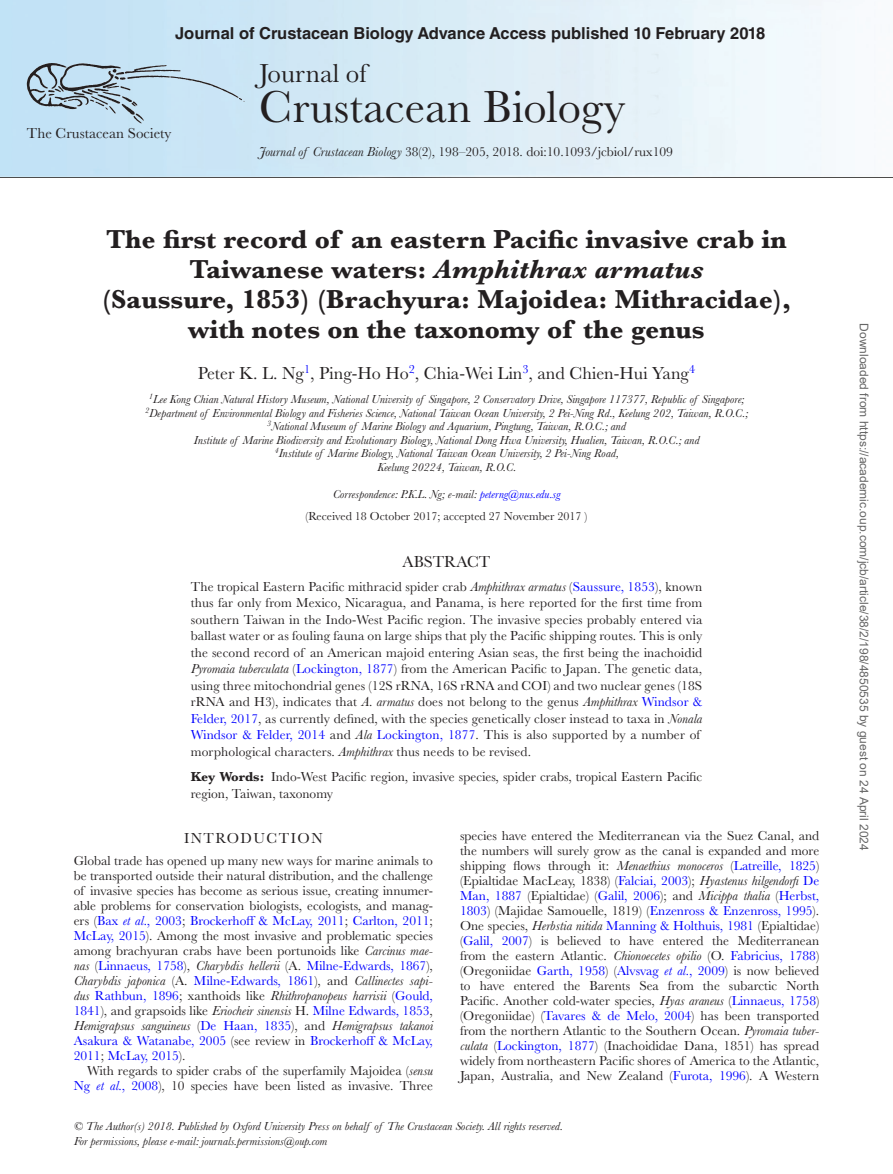
<style>
.page{position:relative;width:893px;height:1174px;background:#fff}
.page>*{position:absolute;margin:0;border:0;box-sizing:border-box;transform-origin:0 0}
.t1{font:46.5px "Baskerville MT Std";color:#231f20}
.t2{font:700 27px/30px "Baskerville MT Std";color:#231f20;text-align:center}
.t3{font:27px "Baskerville MT Std";color:#231f20}
.t4{font:18px "Baskerville MT Std";color:#231f20}
.t5{font:700 16.5px "Helvetica LT Std";color:#231f20}
.t6{font:16.5px "Baskerville MT Std";color:#231f20}
.t7{font:15px "Baskerville MT Std";color:#242021}
.t8{font:15px "Baskerville MT Std";letter-spacing:.1em;color:#231f20}
.t9{font:13.5px/15px "Baskerville MT Std";letter-spacing:.01em;color:#231f20}
.t10{font:italic 12px/13.5px "Baskerville MT Std";color:#231f20}
.t11{font:12px/22.5px "Baskerville MT Std";color:#231f20;text-align:center}
.t12{font:12px "Arial";color:#666}
.s1{font-style:italic}
.s2{font-style:italic;color:#00f}
.s3{color:#00f}
.s4{font-weight:700}
</style>
<div class="page">
<img style="left:0;top:0;width:893px;height:178px">
<svg style="left:27px;top:63px;width:218px;height:60px;background:#b4ccdc"></svg>
<p class="t5" style="left:175px;top:23px;width:592px">Journal of Crustacean Biology Advance Access published 10 February 2018</p>
<h2 class="t3" style="left:259px;top:58px;width:109px">Journal of</h2>
<h1 class="t1" style="left:259px;top:80px;width:367px">Crustacean Biology</h1>
<p class="t9" style="left:259px;top:144px;width:415px"><span class="s1">Journal of Crustacean Biology</span> 38(2), 198–205, 2018. doi:10.1093/jcbiol/rux109</p>
<p class="t7" style="left:27px;top:124px;width:146px">The Crustacean Society</p>
<h2 class="t2" style="left:102px;top:225px;width:691px">The first record of an eastern Pacific invasive crab in Taiwanese waters: <span class="s1">Amphithrax armatus<br></span>(Saussure, 1853) (Brachyura: Majoidea: Mithracidae), with notes on the taxonomy of the genus</h2>
<h3 class="t4" style="left:198px;top:363px;width:499px">Peter K. L. Ng<sup>1</sup>, Ping-Ho Ho<sup>2</sup>, Chia-Wei Lin<sup>3</sup>, and Chien-Hui Yang<sup>4</sup></h3>
<p class="t10" style="left:145px;top:392px;width:604px;text-align:center"><sup>1</sup>Lee Kong Chian Natural History Museum, National University of Singapore, 2 Conservatory Drive, Singapore 117377, Republic of Singapore; <sup>2</sup>Department of Environmental Biology and Fisheries Science, National Taiwan Ocean University, 2 Pei-Ning Rd., Keelung 202, Taiwan, R.O.C.; <sup>3</sup>National Museum of Marine Biology and Aquarium, Pingtung, Taiwan, R.O.C.; and<br>Institute of Marine Biodiversity and Evolutionary Biology, National Dong Hwa University, Hualien, Taiwan, R.O.C.; and<br><sup>4</sup>Institute of Marine Biology, National Taiwan Ocean University, 2 Pei-Ning Road,<br>Keelung 20224, Taiwan, R.O.C.</p>
<p class="t11" style="left:305px;top:482px;width:283px"><span class="s1">Correspondence: P.K.L. Ng; e-mail:</span> <span class="s2">peterng@nus.edu.sg<br></span>(Received 18 October 2017; accepted 27 November 2017 )</p>
<p class="t6" style="left:403px;top:551px;width:89px">ABSTRACT</p>
<p class="t9" style="left:191px;top:578px;width:513px;line-height:16.5px">The tropical Eastern Pacific mithracid spider crab <span class="s1">Amphithrax armatus</span> (<span class="s3">Saussure, 1853</span>), known thus far only from Mexico, Nicaragua, and Panama, is here reported for the first time from southern Taiwan in the Indo-West Pacific region. The invasive species probably entered via ballast water or as fouling fauna on large ships that ply the Pacific shipping routes. This is only the second record of an American majoid entering Asian seas, the first being the inachoidid <span class="s1">Pyromaia tuberculata</span> (<span class="s3">Lockington, 1877</span>) from the American Pacific to Japan. The genetic data, using three mitochondrial genes (12S rRNA, 16S rRNA and COI) and two nuclear genes (18S rRNA and H3), indicates that <span class="s1">A. armatus</span> does not belong to the genus <span class="s1">Amphithrax</span> <span class="s3">Windsor &amp; Felder, 2017</span>, as currently defined, with the species genetically closer instead to taxa in <span class="s1">Nonala </span><span class="s3">Windsor &amp; Felder, 2014</span> and <span class="s1">Ala</span> <span class="s3">Lockington, 1877</span>. This is also supported by a number of morphological characters. <span class="s1">Amphithrax</span> thus needs to be revised.</p>
<p class="t9" style="left:191px;top:768px;width:513px;line-height:16.5px"><span class="s4">Key Words:</span> Indo-West Pacific region, invasive species, spider crabs, tropical Eastern Pacific region, Taiwan, taxonomy</p>
<p class="t8" style="left:184px;top:829px;width:140px">INTRODUCTION</p>
<p class="t9" style="left:74px;top:853px;width:361px;text-align:justify">Global trade has opened up many new ways for marine animals to be transported outside their natural distribution, and the challenge of invasive species has become as serious issue, creating innumer&shy;able problems for conservation biologists, ecologists, and manag&shy;ers (<span class="s3">Bax</span> <span class="s2">et al.</span><span class="s3">, 2003</span>; <span class="s3">Brockerhoff &amp; McLay, 2011</span>; <span class="s3">Carlton, 2011</span>; <span class="s3">McLay, 2015</span>). Among the most invasive and problematic species among brachyuran crabs have been portunoids like <span class="s1">Carcinus mae&shy;nas</span> (<span class="s3">Linnaeus, 1758</span>), <span class="s1">Charybdis hellerii</span> (A. <span class="s3">Milne-Edwards, 1867</span>), <span class="s1">Charybdis japonica</span> (A. <span class="s3">Milne-Edwards, 1861</span>), and <span class="s1">Callinectes sapi&shy;dus</span> <span class="s3">Rathbun, 1896</span>; xanthoids like <span class="s1">Rhithropanopeus harrisii</span> (<span class="s3">Gould, 1841</span>), and grapsoids like <span class="s1">Eriocheir sinensis</span> H. <span class="s3">Milne Edwards, 1853</span>, <span class="s1">Hemigrapsus sanguineus</span> (<span class="s3">De Haan, 1835</span>), and <span class="s1">Hemigrapsus takanoi </span><span class="s3">Asakura &amp; Watanabe, 2005</span> (see review in <span class="s3">Brockerhoff &amp; McLay, 2011</span>; <span class="s3">McLay, 2015</span>).</p>
<p class="t9" style="left:74px;top:1063px;width:361px;text-align:right">With regards to spider crabs of the superfamily Majoidea (<span class="s1">sensu<br></span><span class="s3">Ng</span> <span class="s2">et al.</span><span class="s3">, 2008</span>), 10 species have been listed as invasive. Three</p>
<p class="t9" style="left:460px;top:827px;width:361px;text-align:justify">species have entered the Mediterranean via the Suez Canal, and the numbers will surely grow as the canal is expanded and more shipping flows through it: <span class="s1">Menaethius monoceros</span> (<span class="s3">Latreille, 1825</span>) (Epialtidae MacLeay, 1838) (<span class="s3">Falciai, 2003</span>); <span class="s1">Hyastenus hilgendorfi</span><span class="s3">De Man, 1887</span> (Epialtidae) (<span class="s3">Galil, 2006</span>); and <span class="s1">Micippa thalia</span> (<span class="s3">Herbst, 1803</span>) (Majidae Samouelle, 1819) (<span class="s3">Enzenross &amp; Enzenross, 1995</span>).<br>One species, <span class="s1">Herbstia nitida</span> <span class="s3">Manning &amp; Holthuis, 1981</span> (Epialtidae) (<span class="s3">Galil, 2007</span>) is believed to have entered the Mediterranean from the eastern Atlantic. <span class="s1">Chionoecetes opilio</span> (O. <span class="s3">Fabricius, 1788</span>) (Oregoniidae <span class="s3">Garth, 1958</span>) (<span class="s3">Alvsvag</span> <span class="s2">et al.</span><span class="s3">, 2009</span>) is now believed to have entered the Barents Sea from the subarctic North Pacific. Another cold-water species, <span class="s1">Hyas araneus</span> (<span class="s3">Linnaeus, 1758</span>) (Oregoniidae) (<span class="s3">Tavares &amp; de Melo, 2004</span>) has been transported from the northern Atlantic to the Southern Ocean. <span class="s1">Pyromaia tuber&shy;culata</span> (<span class="s3">Lockington, 1877</span>) (Inachoididae Dana, 1851) has spread widely from northeastern Pacific shores of America to the Atlantic, Japan, Australia, and New Zealand (<span class="s3">Furota, 1996</span>). A Western</p>
<p class="t10" style="left:74px;top:1118px;width:491px;line-height:15px">© The Author(s) 2018. Published by Oxford University Press on behalf of The Crustacean Society. All rights reserved.<br>For permissions, please e-mail: journals.permissions@oup.com</p>
<p class="t12" style="left:868px;top:323px;width:529px;rotate:90deg">Downloaded from https://academic.oup.com/jcb/article/38/2/198/4850535 by guest on 24 April 2024</p>
</div>
